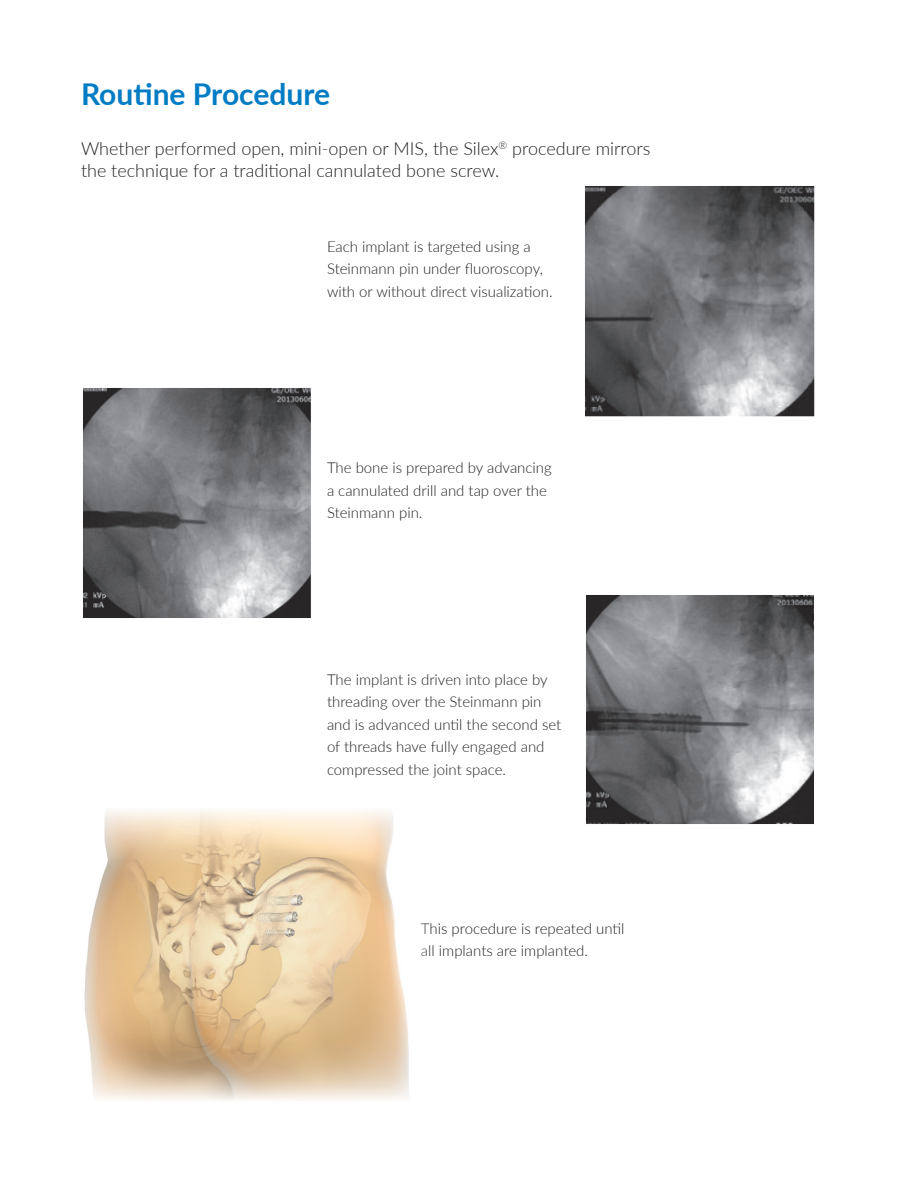
<style>
.page{position:relative;width:918px;height:1188px;background:#fff}
.page>*{position:absolute;margin:0;border:0;box-sizing:border-box;transform-origin:0 0}
.t1{font:700 30px "Lato";color:#007cc4}
.t2{font:300 18px "Lato";color:#231f20}
.t3{font:300 15px/22.5px "Lato";color:#231f20}
</style>
<div class="page">
<img style="left:585px;top:186px;width:230px;height:231px">
<img style="left:83px;top:388px;width:228px;height:230px">
<img style="left:586px;top:595px;width:228px;height:229px">
<img style="left:84px;top:810px;width:325px;height:290px">
<p class="t1" style="left:81px;top:72px;width:251px">Routine Procedure</p>
<p class="t2" style="left:81px;top:136px;width:571px">Whether performed open, mini-open or MIS, the Silex<sup>®</sup> procedure mirrors</p>
<p class="t2" style="left:81px;top:158px;width:420px">the technique for a traditional cannulated bone screw.</p>
<p class="t3" style="left:327px;top:235px;width:227px">Each implant is targeted using a<br>Steinmann pin under fluoroscopy, with or without direct visualization.</p>
<p class="t3" style="left:327px;top:456px;width:226px">The bone is prepared by advancing a cannulated drill and tap over the<br>Steinmann pin.</p>
<p class="t3" style="left:327px;top:668px;width:236px">The implant is driven into place by threading over the Steinmann pin and is advanced until the second set of threads have fully engaged and compressed the joint space.</p>
<p class="t3" style="left:421px;top:917px;width:205px">This procedure is repeated until all implants are implanted.</p>
</div>
